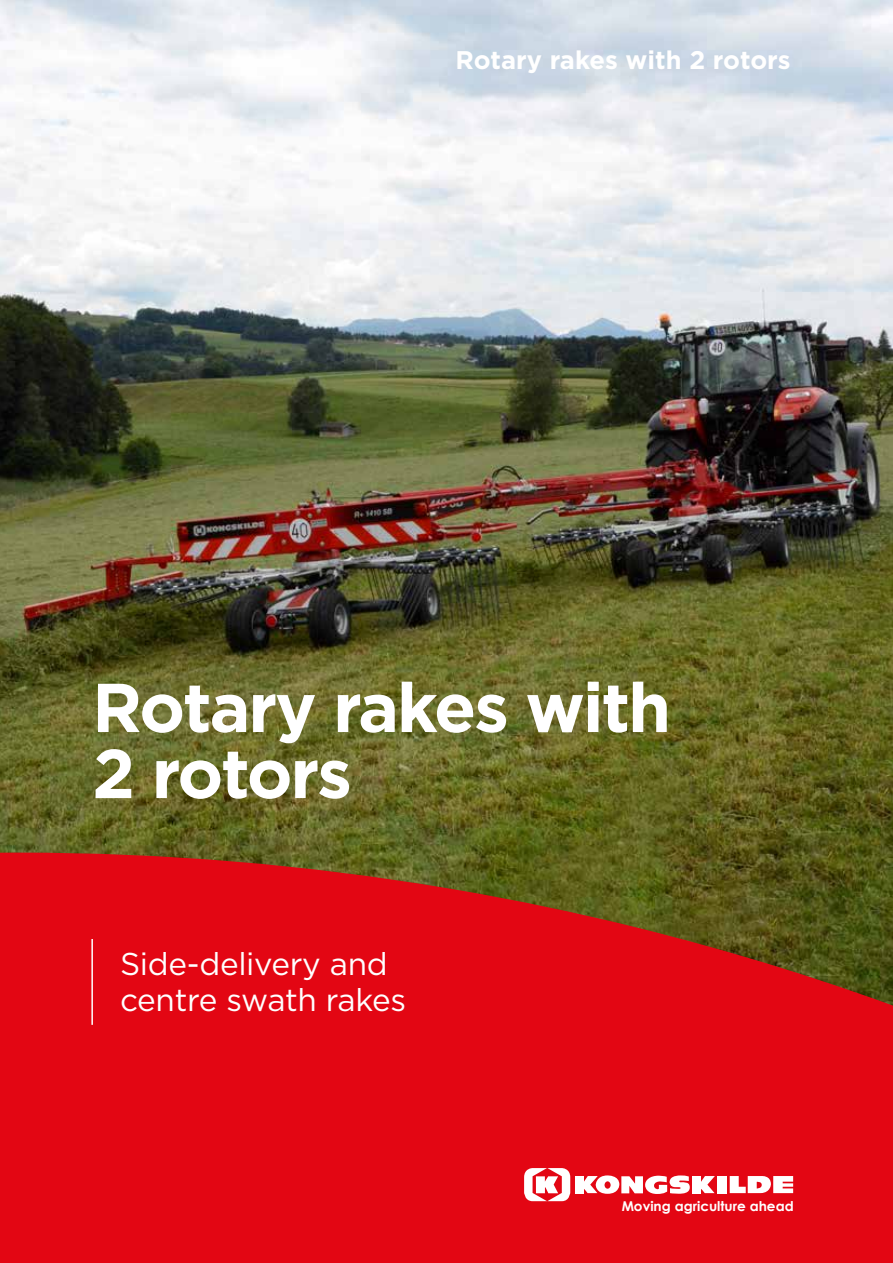
<style>
.page{position:relative;width:893px;height:1263px;background:#fff}
.page>*{position:absolute;margin:0;border:0;box-sizing:border-box;transform-origin:0 0}
.t1{font:700 69px/66px "Gotham";letter-spacing:-.03em;color:#fff}
.t2{font:31.5px/36px "Gotham";letter-spacing:-.01em;color:#fff}
.t3{font:700 25.5px "Gotham";color:#fff}
.t4{font:700 13.5px "Century Gothic";color:#fff}
</style>
<div class="page">
<img style="left:0;top:0;width:893px;height:853px">
<svg style="left:0;top:853px;width:893px;height:410px;background:#d21013"></svg>
<hr style="left:91px;top:939px;width:2px;height:86px;background:#fff">
<div style="left:575px;top:1176px;width:9px;height:17px;background:#fff"></div>
<div style="left:692px;top:1176px;width:9px;height:17px;background:#fff"></div>
<svg style="left:701px;top:1176px;width:14px;height:17px"></svg>
<div style="left:717px;top:1176px;width:9px;height:17px;background:#fff"></div>
<svg style="left:730px;top:1176px;width:63px;height:17px"></svg>
<svg style="left:524px;top:1168px;width:46px;height:33px"></svg>
<svg style="left:583px;top:1175px;width:107px;height:19px"></svg>
<p class="t3" style="left:455px;top:43px;width:337px">Rotary rakes with 2 rotors</p>
<h1 class="t1" style="left:92px;top:674px;width:580px">Rotary rakes with<br>2 rotors</h1>
<p class="t2" style="left:120px;top:946px;width:288px">Side-delivery and centre swath rakes</p>
<p class="t4" style="left:622px;top:1196px;width:174px">Moving agriculture ahead</p>
</div>
